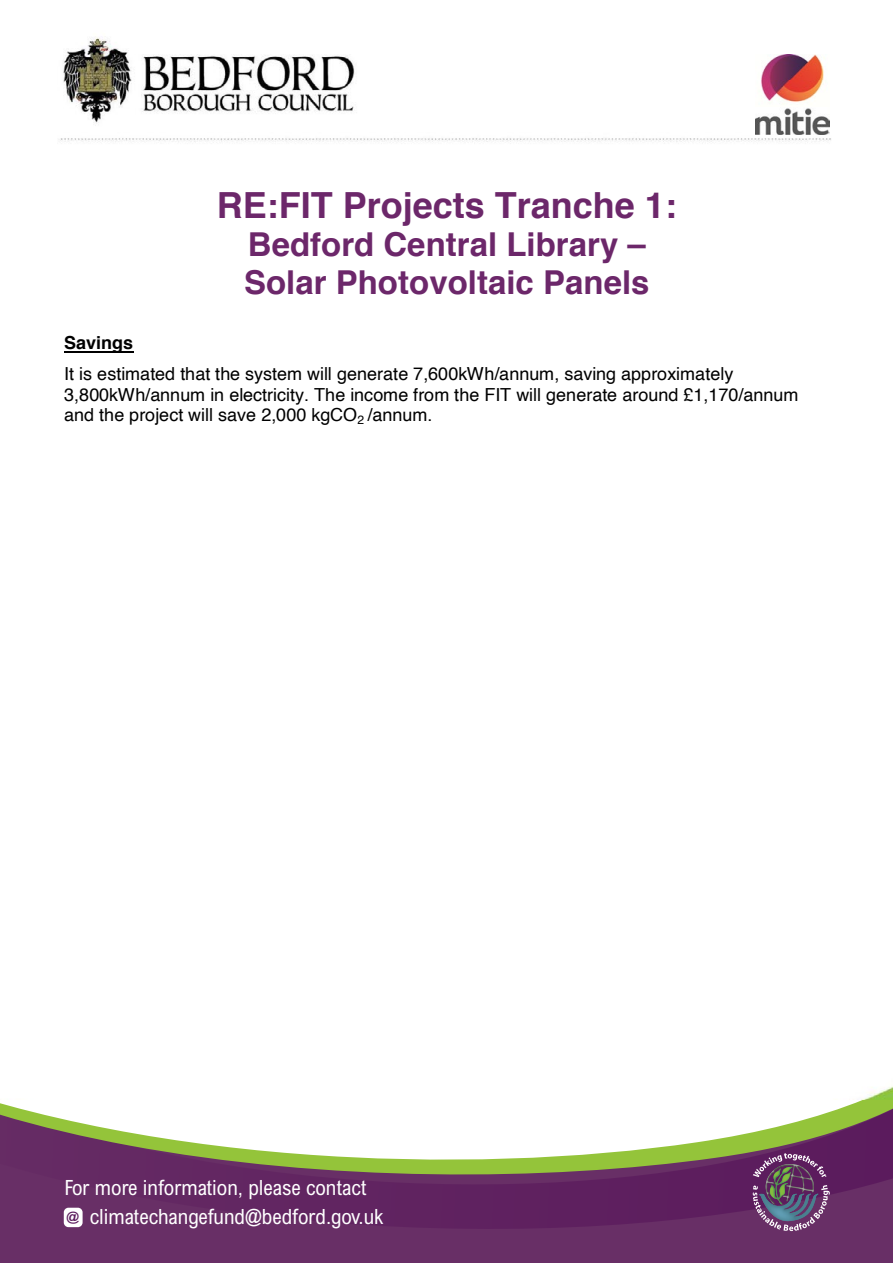
<style>
.page{position:relative;width:893px;height:1263px;background:#fff}
.page>*{position:absolute;margin:0;border:0;box-sizing:border-box;transform-origin:0 0}
.t1{font:700 36px "Helvetica";color:#6c276a}
.t2{font:700 33px/38px "Helvetica";color:#6c276a}
.t3{font:condensed 21px "Arial";color:#fff}
.t4{font:18px/30.8px "Helvetica";color:#000}
.t5{font:700 12.9px "Arial";color:#5b1b5d}
.s1{font-weight:700}
</style>
<div class="page">
<div style="left:0;top:1235px;width:893px;height:28px;background:#682f66"></div>
<svg style="left:0;top:1182px;width:893px;height:53px;background:#632762"></svg>
<svg style="left:0;top:1099px;width:893px;height:83px"></svg>
<div style="left:64px;top:1208px;width:19px;height:19px;background:#fff;border-radius:5px"></div>
<svg style="left:753px;top:1153px;width:77px;height:78px;background:#6d4d74"></svg>
<img style="left:60px;top:37px;width:833px;height:1062px">
<img style="left:755px;top:54px;width:74px;height:80px">
<hr style="left:64px;top:351px;width:69px;height:2px;background:#000">
<p class="t1" style="left:217px;top:176px;width:461px">RE:FIT Projects Tranche 1:</p>
<p class="t2" style="left:244px;top:226px;width:407px">Bedford Central Library –<br>Solar Photovoltaic Panels</p>
<p class="t4" style="left:64px;top:328px;width:671px"><span class="s1">Savings<br></span>It is estimated that the system will generate 7,600kWh/annum, saving approximately</p>
<p class="t4" style="left:64px;top:385px;width:736px;line-height:20.7px">3,800kWh/annum in electricity. The income from the FIT will generate around £1,170/annum and the project will save 2,000 kgCO<sub>2</sub> /annum.</p>
<p class="t3" style="left:64px;top:1175px;width:304px">For more information, please contact</p>
<p class="t5" style="left:66px;top:1209px;width:14px">@</p>
<p class="t3" style="left:90px;top:1203px;width:295px">climatechangefund@bedford.gov.uk</p>
</div>
